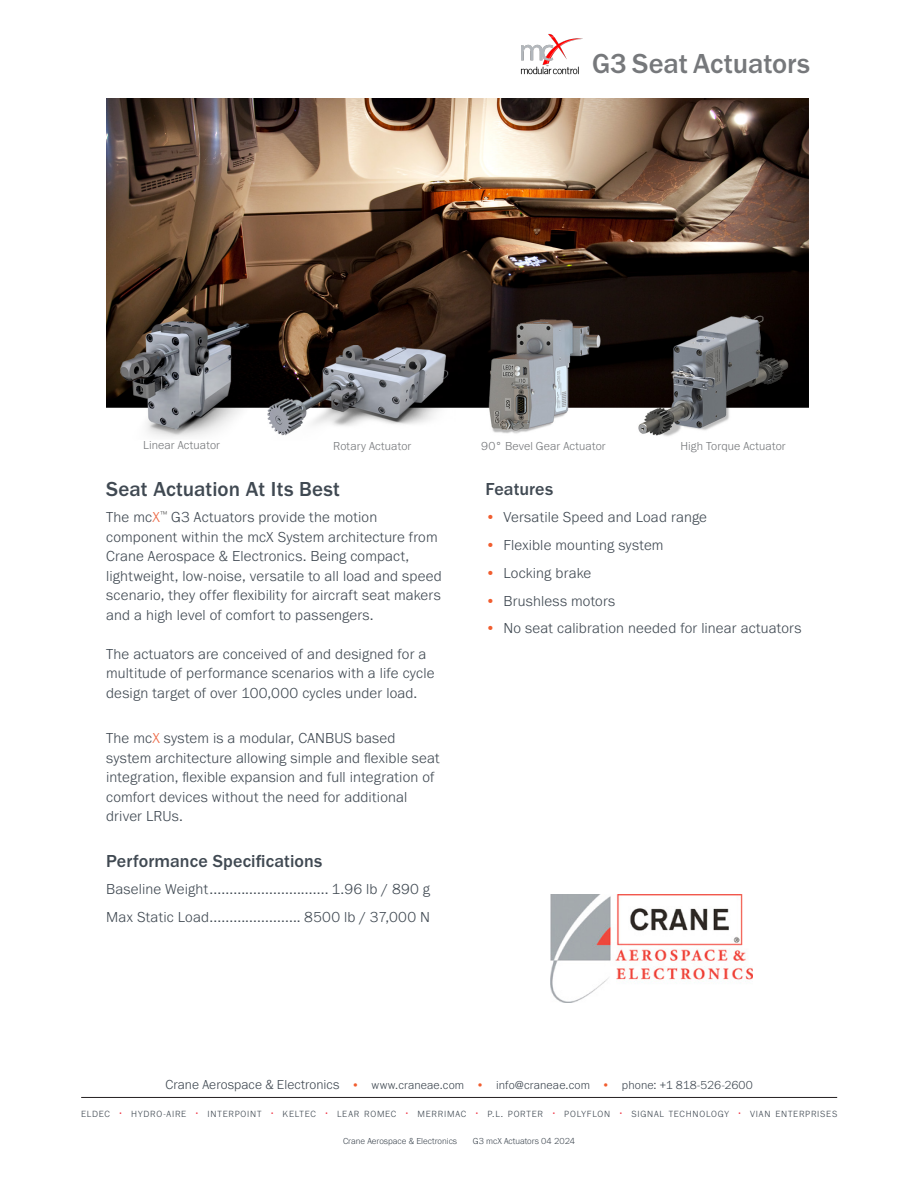
<style>
.page{position:relative;width:918px;height:1188px;background:#fff}
.page>*{position:absolute;margin:0;border:0;box-sizing:border-box;transform-origin:0 0}
.t1{font:500 28.5px "Franklin Gothic URW";color:#76787b}
.t2{font:500 21px "Franklin Gothic URW";letter-spacing:.005em;color:#404952}
.t3{font:500 18px "Franklin Gothic URW";letter-spacing:.005em;color:#404952}
.t4{font:300 15px/19.5px "Franklin Gothic URW";letter-spacing:.01em;color:#404952}
.t5{font:300 12px "Franklin Gothic URW";letter-spacing:.01em;color:#404952}
.t6{font:300 12px "Franklin Gothic URW";letter-spacing:.01em;color:#76787b}
.t7{font:300 9.3px "Franklin Gothic URW";letter-spacing:.08em;color:#404952}
.t8{font:300 9px "Franklin Gothic URW";color:#404952}
.s1{color:#ee6844}
.s2{font-weight:500;color:#f15d2f}
.s3{font-size:13.5px}
.s4{color:#f15d2f}
</style>
<div class="page">
<img style="left:551px;top:894px;width:202px;height:109px">
<img style="left:107px;top:98px;width:702px;height:340px">
<hr style="left:81px;top:1097px;width:756px;height:1px;background:#231f20">
<img style="left:520px;top:33px;width:63px;height:42px">
<p class="t1" style="left:592px;top:46px;width:220px">G3 Seat Actuators</p>
<p class="t6" style="left:143px;top:438px;width:78px">Linear Actuator</p>
<p class="t6" style="left:333px;top:438px;width:80px">Rotary Actuator</p>
<p class="t6" style="left:481px;top:438px;width:126px">90° Bevel Gear Actuator</p>
<p class="t6" style="left:681px;top:438px;width:107px">High Torque Actuator</p>
<p class="t2" style="left:106px;top:476px;width:235px">Seat Actuation At Its Best</p>
<p class="t4" style="left:106px;top:507px;width:337px">The mc<span class="s1">X</span><sup>™</sup> G3 Actuators provide the motion component within the mcX System architecture from Crane Aerospace &amp; Electronics. Being compact, lightweight, low-noise, versatile to all load and speed scenario, they offer flexibility for aircraft seat makers and a high level of comfort to passengers.</p>
<p class="t4" style="left:106px;top:644px;width:330px">The actuators are conceived of and designed for a multitude of performance scenarios with a life cycle design target of over 100,000 cycles under load.</p>
<p class="t4" style="left:106px;top:728px;width:335px">The mc<span class="s1">X</span> system is a modular, CANBUS based system architecture allowing simple and flexible seat integration, flexible expansion and full integration of comfort devices without the need for additional driver LRUs.</p>
<p class="t3" style="left:106px;top:849px;width:218px">Performance Specifications</p>
<p class="t4" style="left:106px;top:879px;width:326px">Baseline Weight.............................. 1.96 lb / 890 g</p>
<p class="t4" style="left:106px;top:907px;width:326px">Max Static Load....................... 8500 lb / 37,000 N</p>
<p class="t3" style="left:485px;top:478px;width:69px">Features</p>
<p class="t4" style="left:485px;top:507px;width:223px"><span class="s2">•</span> Versatile Speed and Load range</p>
<p class="t4" style="left:485px;top:535px;width:180px"><span class="s2">•</span> Flexible mounting system</p>
<p class="t4" style="left:485px;top:563px;width:107px"><span class="s2">•</span> Locking brake</p>
<p class="t4" style="left:485px;top:591px;width:131px"><span class="s2">•</span> Brushless motors</p>
<p class="t4" style="left:485px;top:618px;width:317px"><span class="s2">•</span> No seat calibration needed for linear actuators</p>
<p class="t5" style="left:165px;top:1077px;width:589px"><span class="s3">Crane Aerospace &amp; Electronics</span> <span class="s4">•</span> www.craneae.com <span class="s4">•</span> info@craneae.com <span class="s4">•</span> phone: +1 818-526-2600</p>
<p class="t7" style="left:81px;top:1108px;width:757px">ELDEC <sup>•</sup> HYDRO-AIRE <sup>•</sup> INTERPOINT <sup>•</sup> KELTEC <sup>•</sup> LEAR ROMEC <sup>•</sup> MERRIMAC <sup>•</sup> P.L. PORTER <sup>•</sup> POLYFLON <sup>•</sup> SIGNAL TECHNOLOGY <sup>•</sup> VIAN ENTERPRISES</p>
<p class="t8" style="left:343px;top:1135px;width:116px">Crane Aerospace &amp; Electronics</p>
<p class="t8" style="left:473px;top:1135px;width:104px">G3 mcX Actuators 04 2024</p>
</div>
